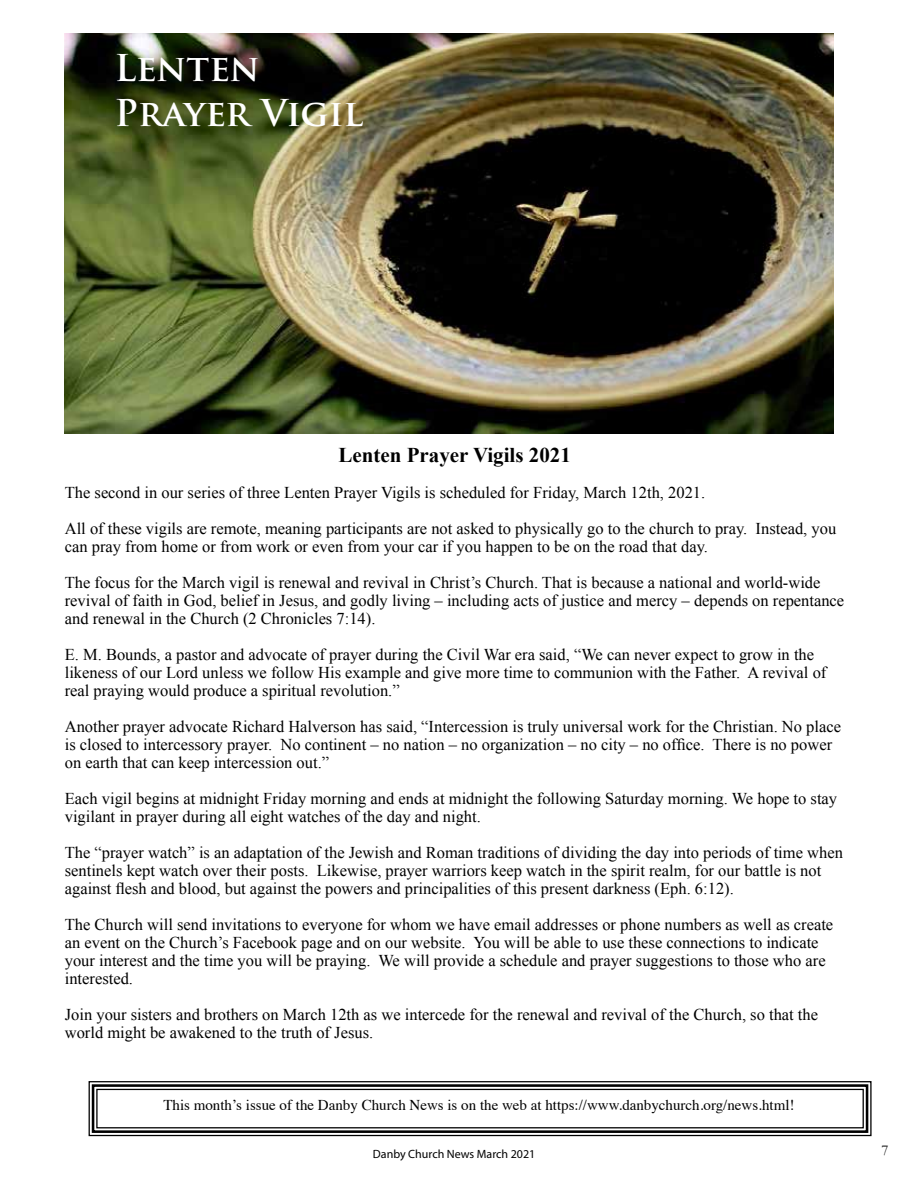
<style>
.page{position:relative;width:918px;height:1188px;background:#fff}
.page>*{position:absolute;margin:0;border:0;box-sizing:border-box;transform-origin:0 0}
.t1{font:700 36px/45px "Trajan Pro";color:#fff}
.t2{font:700 21px "Times New Roman";color:#000}
.t3{font:16.5px/18px "Times New Roman";color:#000}
.t4{font:15px "Times";color:#000}
.t5{font:15px "Garamond";color:#000}
.t6{font:12px "Myriad Pro";color:#000}
</style>
<div class="page">
<svg style="left:88px;top:1081px;width:784px;height:56px"></svg>
<div style="left:92px;top:1084px;width:776px;height:49px;border:3px solid #000"></div>
<div style="left:96px;top:1089px;width:768px;height:39px;border:1px solid #000"></div>
<img style="left:65px;top:33px;width:769px;height:400px">
<h1 class="t1" style="left:114px;top:46px;width:250px">Lenten<br>Prayer Vigil</h1>
<p class="t2" style="left:339px;top:441px;width:234px">Lenten Prayer Vigils 2021</p>
<p class="t3" style="left:65px;top:475px;width:773px;line-height:36px">The second in our series of three Lenten Prayer Vigils is scheduled for Friday, March 12th, 2021.<br>All of these vigils are remote, meaning participants are not asked to physically go to the church to pray. Instead, you</p>
<p class="t3" style="left:65px;top:529px;width:757px;line-height:36px">can pray from home or from work or even from your car if you happen to be on the road that day.<br>The focus for the March vigil is renewal and revival in Christ’s Church. That is because a national and world-wide</p>
<p class="t3" style="left:65px;top:592px;width:781px">revival of faith in God, belief in Jesus, and godly living – including acts of justice and mercy – depends on repentance and renewal in the Church (2 Chronicles 7:14).</p>
<p class="t3" style="left:65px;top:646px;width:763px">E. M. Bounds, a pastor and advocate of prayer during the Civil War era said, “We can never expect to grow in the likeness of our Lord unless we follow His example and give more time to communion with the Father. A revival of real praying would produce a spiritual revolution.”</p>
<p class="t3" style="left:65px;top:718px;width:778px">Another prayer advocate Richard Halverson has said, “Intercession is truly universal work for the Christian. No place is closed to intercessory prayer. No continent – no nation – no organization – no city – no office. There is no power on earth that can keep intercession out.”</p>
<p class="t3" style="left:65px;top:790px;width:774px">Each vigil begins at midnight Friday morning and ends at midnight the following Saturday morning. We hope to stay vigilant in prayer during all eight watches of the day and night.</p>
<p class="t3" style="left:65px;top:844px;width:780px">The “prayer watch” is an adaptation of the Jewish and Roman traditions of dividing the day into periods of time when sentinels kept watch over their posts. Likewise, prayer warriors keep watch in the spirit realm, for our battle is not against flesh and blood, but against the powers and principalities of this present darkness (Eph. 6:12).</p>
<p class="t3" style="left:65px;top:916px;width:770px">The Church will send invitations to everyone for whom we have email addresses or phone numbers as well as create an event on the Church’s Facebook page and on our website. You will be able to use these connections to indicate your interest and the time you will be praying. We will provide a schedule and prayer suggestions to those who are interested.</p>
<p class="t3" style="left:65px;top:1006px;width:755px">Join your sisters and brothers on March 12th as we intercede for the renewal and revival of the Church, so that the world might be awakened to the truth of Jesus.</p>
<p class="t4" style="left:163px;top:1091px;width:633px">This month’s issue of the Danby Church News is on the web at https://www.danbychurch.org/news.html!</p>
<p class="t6" style="left:373px;top:1147px;width:164px">Danby Church News March 2021</p>
<p class="t5" style="left:881px;top:1141px;width:9px">7</p>
</div>
